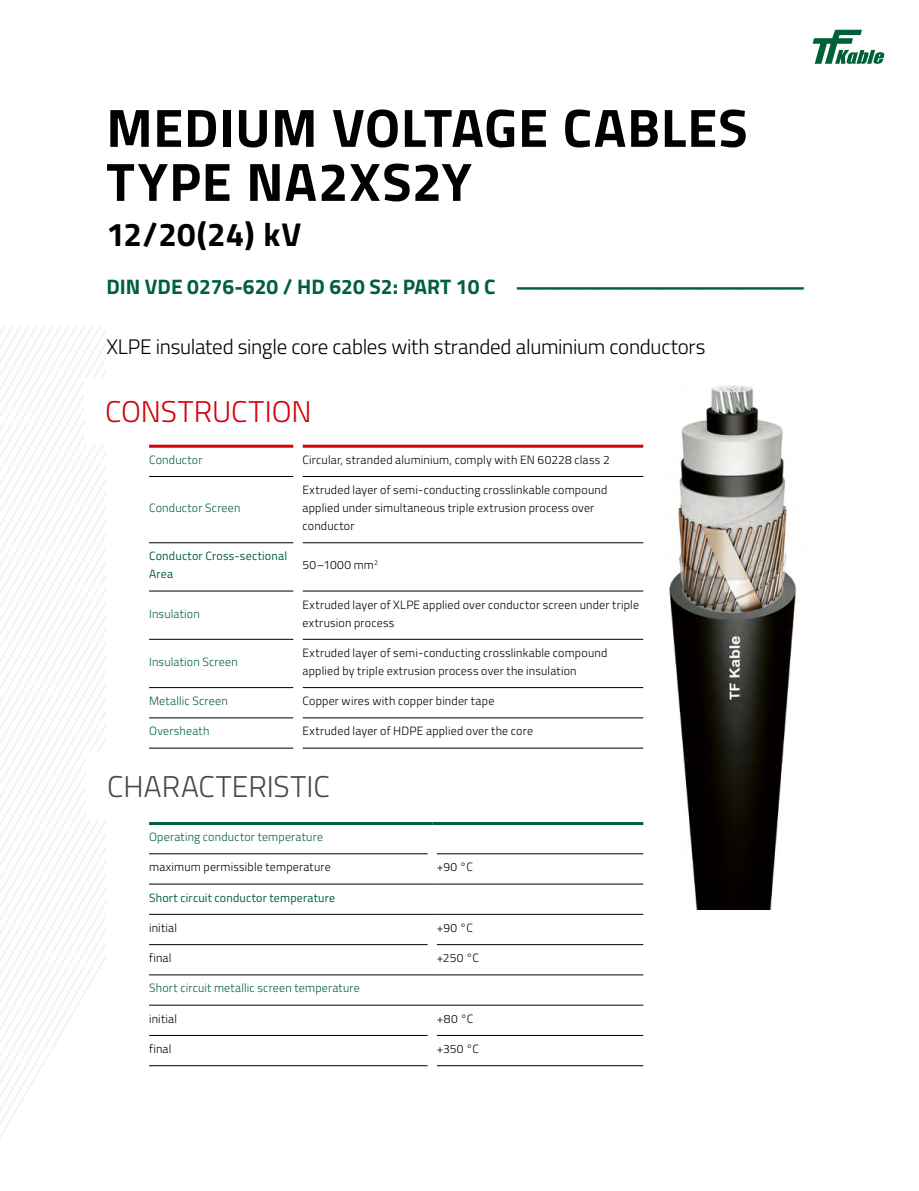
<style>
.page{position:relative;width:919px;height:1191px;background:#fff}
.page>*{position:absolute;margin:0;border:0;box-sizing:border-box;transform-origin:0 0}
.t1{font:700 54px/54px "Titillium";letter-spacing:.015em;color:#000}
.t2{font:700 33px "Titillium";letter-spacing:.01em;color:#000}
.t3{font:300 30px "Titillium";letter-spacing:.005em;color:#474847}
.t4{font:300 30px "Titillium";color:#d4000a}
.t5{font:300 21px "Titillium";letter-spacing:-.015em;color:#000}
.t6{font:700 21px "Titillium";color:#006039}
.t7{font:300 12px/18px "Titillium";letter-spacing:.015em;color:#000}
.t8{font:300 12px "Titillium";letter-spacing:.015em;color:#006039}
.t9{font:12px/18px "Titillium";letter-spacing:.015em;color:#006039}
</style>
<div class="page">
<svg style="left:0;top:326px;width:106px;height:813px"></svg>
<svg style="left:812px;top:30px;width:72px;height:34px"></svg>
<div style="left:84px;top:378px;width:250px;height:67px;background:#fff"></div>
<hr style="left:149px;top:476px;width:144px;height:1px;background:#000">
<hr style="left:302px;top:476px;width:341px;height:1px;background:#000">
<hr style="left:149px;top:542px;width:144px;height:1px;background:#000">
<hr style="left:302px;top:542px;width:341px;height:1px;background:#000">
<hr style="left:149px;top:590px;width:144px;height:1px;background:#000">
<hr style="left:302px;top:590px;width:341px;height:1px;background:#000">
<hr style="left:149px;top:639px;width:144px;height:1px;background:#000">
<hr style="left:302px;top:639px;width:341px;height:1px;background:#000">
<hr style="left:149px;top:687px;width:144px;height:1px;background:#000">
<hr style="left:302px;top:687px;width:341px;height:1px;background:#000">
<hr style="left:149px;top:717px;width:144px;height:1px;background:#000">
<hr style="left:302px;top:717px;width:341px;height:1px;background:#000">
<hr style="left:149px;top:747px;width:144px;height:1px;background:#000">
<hr style="left:302px;top:747px;width:341px;height:1px;background:#000">
<hr style="left:149px;top:445px;width:144px;height:3px;background:#d4000a">
<hr style="left:302px;top:445px;width:341px;height:3px;background:#d4000a">
<img style="left:669px;top:385px;width:128px;height:524px">
<div style="left:86px;top:753px;width:292px;height:67px;background:#fff"></div>
<hr style="left:149px;top:944px;width:279px;height:1px;background:#000">
<hr style="left:436px;top:944px;width:207px;height:1px;background:#000">
<hr style="left:149px;top:1035px;width:279px;height:1px;background:#000">
<hr style="left:436px;top:1035px;width:207px;height:1px;background:#000">
<hr style="left:436px;top:1065px;width:207px;height:1px;background:#000">
<hr style="left:149px;top:822px;width:283px;height:3px;background:#006039">
<hr style="left:432px;top:822px;width:211px;height:3px;background:#006039">
<hr style="left:149px;top:853px;width:279px;height:1px;background:#000">
<hr style="left:436px;top:853px;width:207px;height:1px;background:#000">
<hr style="left:149px;top:1065px;width:279px;height:1px;background:#000">
<hr style="left:149px;top:883px;width:283px;height:1px;background:#000">
<hr style="left:432px;top:883px;width:211px;height:1px;background:#000">
<hr style="left:149px;top:914px;width:283px;height:1px;background:#000">
<hr style="left:432px;top:914px;width:211px;height:1px;background:#000">
<hr style="left:149px;top:974px;width:283px;height:1px;background:#000">
<hr style="left:432px;top:974px;width:211px;height:1px;background:#000">
<hr style="left:149px;top:1004px;width:283px;height:1px;background:#000">
<hr style="left:432px;top:1004px;width:211px;height:1px;background:#000">
<h1 class="t1" style="left:106px;top:98px;width:642px">MEDIUM VOLTAGE CABLES<br>TYPE NA2XS2Y</h1>
<h2 class="t2" style="left:106px;top:209px;width:196px">12/20(24) kV</h2>
<h3 class="t6" style="left:106px;top:270px;width:700px">DIN VDE 0276-620 / HD 620 S2: PART 10 C ——————————————</h3>
<h3 class="t5" style="left:106px;top:331px;width:600px">XLPE insulated single core cables with stranded aluminium conductors</h3>
<h3 class="t4" style="left:105px;top:390px;width:208px">CONSTRUCTION</h3>
<p class="t8" style="left:149px;top:451px;width:55px">Conductor</p>
<p class="t7" style="left:302px;top:450px;width:309px">Circular, stranded aluminium, comply with EN 60228 class 2</p>
<p class="t8" style="left:149px;top:499px;width:93px">Conductor Screen</p>
<p class="t7" style="left:302px;top:480px;width:306px">Extruded layer of semi-conducting crosslinkable compound applied under simultaneous triple extrusion process over conductor</p>
<p class="t9" style="left:149px;top:546px;width:139px">Conductor Cross-sectional<br>Area</p>
<p class="t7" style="left:302px;top:555px;width:77px">50–1000 mm<sup>2</sup></p>
<p class="t8" style="left:149px;top:604px;width:52px">Insulation</p>
<p class="t7" style="left:302px;top:595px;width:338px">Extruded layer of XLPE applied over conductor screen under triple extrusion process</p>
<p class="t8" style="left:149px;top:653px;width:90px">Insulation Screen</p>
<p class="t7" style="left:302px;top:643px;width:306px">Extruded layer of semi-conducting crosslinkable compound applied by triple extrusion process over the insulation</p>
<p class="t8" style="left:149px;top:692px;width:80px">Metallic Screen</p>
<p class="t7" style="left:302px;top:691px;width:193px">Copper wires with copper binder tape</p>
<p class="t8" style="left:149px;top:722px;width:62px">Oversheath</p>
<p class="t7" style="left:302px;top:721px;width:232px">Extruded layer of HDPE applied over the core</p>
<h3 class="t3" style="left:107px;top:765px;width:224px">CHARACTERISTIC</h3>
<p class="t8" style="left:149px;top:828px;width:175px">Operating conductor temperature</p>
<p class="t7" style="left:149px;top:857px;width:183px">maximum permissible temperature</p>
<p class="t7" style="left:437px;top:857px;width:38px">+90 °C</p>
<p class="t9" style="left:149px;top:887px;width:188px">Short circuit conductor temperature</p>
<p class="t7" style="left:149px;top:918px;width:30px">initial</p>
<p class="t7" style="left:437px;top:918px;width:38px">+90 °C</p>
<p class="t7" style="left:149px;top:948px;width:24px">final</p>
<p class="t7" style="left:437px;top:948px;width:44px">+250 °C</p>
<p class="t8" style="left:149px;top:979px;width:212px">Short circuit metallic screen temperature</p>
<p class="t7" style="left:149px;top:1009px;width:30px">initial</p>
<p class="t7" style="left:437px;top:1009px;width:38px">+80 °C</p>
<p class="t7" style="left:149px;top:1039px;width:24px">final</p>
<p class="t7" style="left:437px;top:1039px;width:44px">+350 °C</p>
</div>
